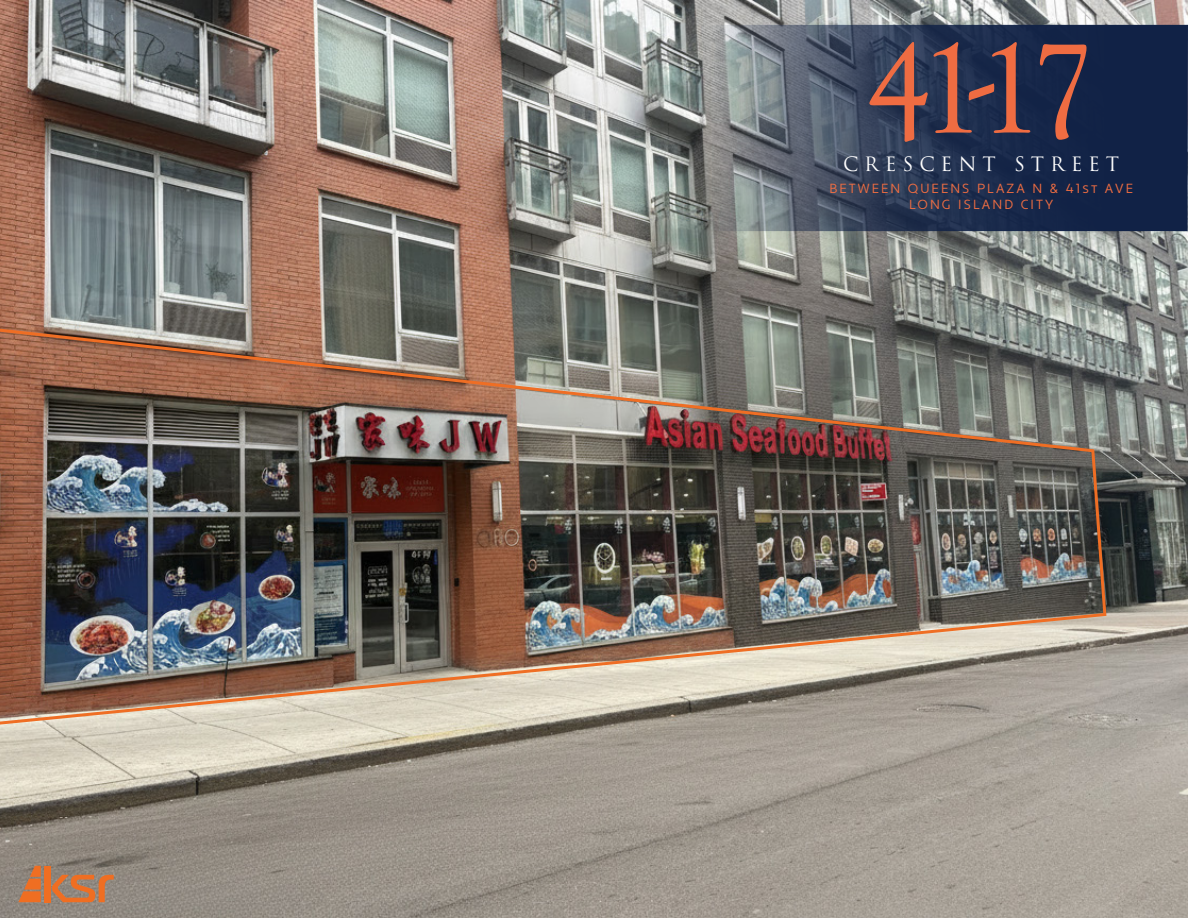
<style>
.page{position:relative;width:1188px;height:918px;background:#fff}
.page>*{position:absolute;margin:0;border:0;box-sizing:border-box;transform-origin:0 0}
.t1{font:132.3px "Goudy Old Style T";color:#ef6c42}
.t2{font:19.35px "Trajan Pro 3";letter-spacing:.31em;color:#fff}
.t3{font:13.2px/15.9px "Apertura";letter-spacing:.16em;color:#ef6d42;text-align:center}
</style>
<div class="page">
<img style="left:0;top:0;width:1188px;height:918px">
<svg style="left:712px;top:25px;width:476px;height:206px;background:#34425b"></svg>
<svg style="left:50px;top:874px;width:64px;height:28px;background:#b97c56"></svg>
<div style="left:44px;top:866px;width:6px;height:36px;background:#ef6e22"></div>
<svg style="left:18px;top:866px;width:23px;height:36px"></svg>
<img style="left:0;top:325px;width:1108px;height:403px">
<p class="t1" style="left:866px;top:17px;width:233px">41-17</p>
<p class="t2" style="left:843px;top:151px;width:277px">CRESCENT STREET</p>
<p class="t3" style="left:829px;top:181px;width:305px">BETWEEN QUEENS PLAZA N &amp; 41st AVE<br>LONG ISLAND CITY</p>
</div>
